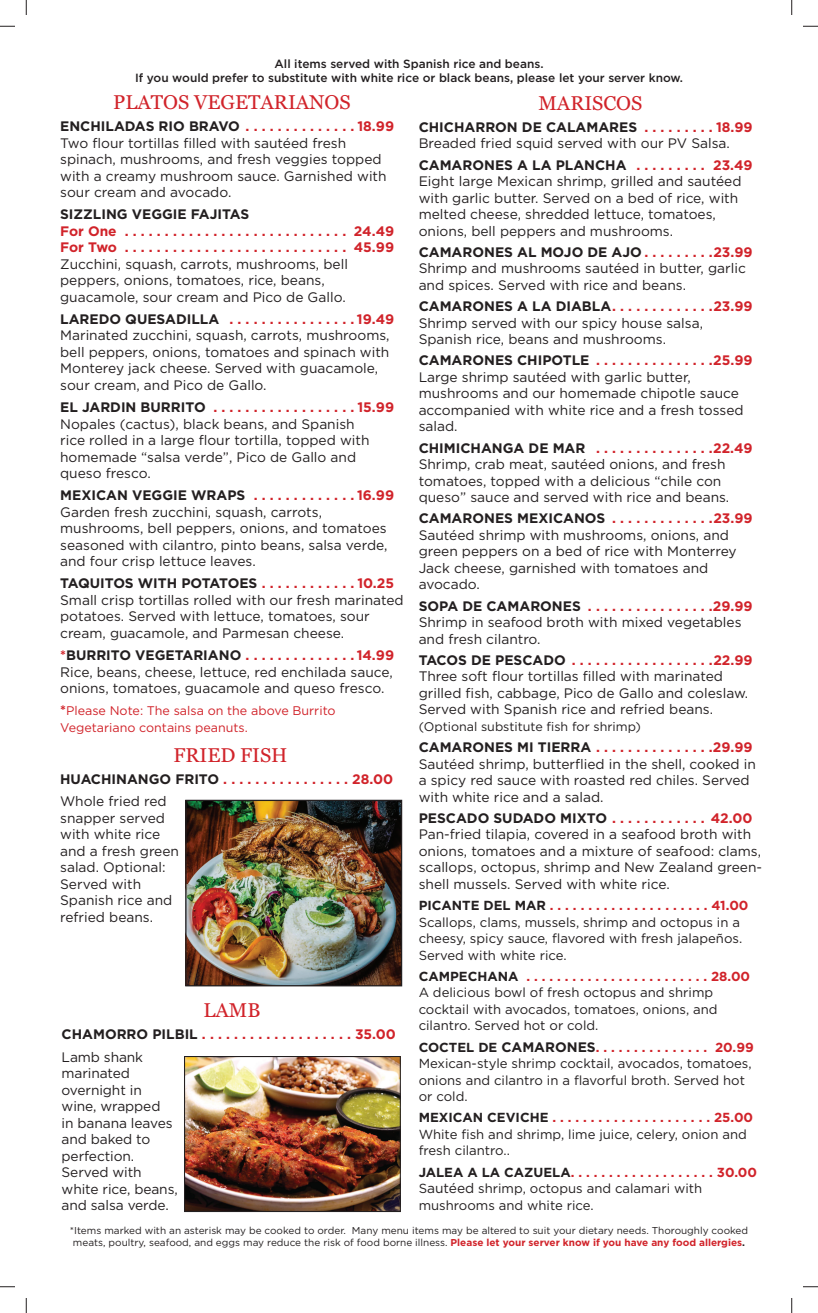
<style>
.page{position:relative;width:818px;height:1313px;background:#fff}
.page>*{position:absolute;margin:0;border:0;box-sizing:border-box;transform-origin:0 0}
.t1{font:20px "Georgia";color:#d1232a}
.t2{font:13.75px/16.5px "Gotham";color:#231f20}
.t3{font:700 13.75px/22.1px "Gotham";color:#d1232a}
.t4{font:700 13.75px "Gotham";color:#231f20}
.t5{font:13.12px/16.5px "Gotham";color:#231f20}
.t6{font:12.5px/16.5px "Gotham";color:#d1232a}
.t7{font:12.5px "Gotham";color:#231f20}
.t8{font:500 11.88px/13.8px "Gotham";color:#231f20;text-align:center}
.t9{font:10px/12px "Gotham";color:#231f20;text-align:center}
.s1{font-weight:700}
.s2{font-weight:700;color:#d1232a}
.s3{font-weight:700;font-size:13.75px}
.s4{color:#231f20}
.s5{font-weight:400;color:#231f20}
.s6{font-size:13.75px}
</style>
<div class="page">
<img style="left:186px;top:1058px;width:213px;height:152px">
<div style="left:184px;top:1056px;width:217px;height:156px;border:1px solid #231f20"></div>
<img style="left:187px;top:801px;width:213px;height:183px">
<div style="left:185px;top:799px;width:217px;height:187px;border:1px solid #231f20"></div>
<svg style="left:0;top:26px;width:15px;height:1px"></svg>
<svg style="left:26px;top:0;width:1px;height:15px"></svg>
<svg style="left:803px;top:26px;width:15px;height:1px"></svg>
<svg style="left:791px;top:0;width:1px;height:15px"></svg>
<svg style="left:0;top:1286px;width:15px;height:1px"></svg>
<svg style="left:26px;top:1298px;width:1px;height:14px"></svg>
<svg style="left:803px;top:1286px;width:15px;height:1px"></svg>
<svg style="left:791px;top:1298px;width:1px;height:14px"></svg>
<p class="t8" style="left:135px;top:57px;width:549px">All items served with Spanish rice and beans.<br>If you would prefer to substitute with white rice or black beans, please let your server know.</p>
<h1 class="t1" style="left:113px;top:87px;width:239px">PLATOS VEGETARIANOS</h1>
<p class="t2" style="left:60px;top:118px;width:335px"><span class="s1">ENCHILADAS RIO BRAVO</span> <span class="s2">. . . . . . . . . . . . . 18.99<br></span>Two flour tortillas filled with sautéed fresh spinach, mushrooms, and fresh veggies topped with a creamy mushroom sauce. Garnished with sour cream and avocado.</p>
<p class="t4" style="left:60px;top:205px;width:191px">SIZZLING VEGGIE FAJITAS</p>
<p class="t3" style="left:60px;top:222px;width:335px;line-height:16.5px">For One . . . . . . . . . . . . . . . . . . . . . . . . . . . . 24.49<br>For Two . . . . . . . . . . . . . . . . . . . . . . . . . . . . 45.99</p>
<p class="t2" style="left:60px;top:255px;width:289px">Zucchini, squash, carrots, mushrooms, bell peppers, onions, tomatoes, rice, beans, guacamole, sour cream and Pico de Gallo.</p>
<p class="t2" style="left:60px;top:310px;width:335px"><span class="s1">LAREDO QUESADILLA</span> <span class="s2">. . . . . . . . . . . . . . . 19.49<br></span>Marinated zucchini, squash, carrots, mushrooms, bell peppers, onions, tomatoes and spinach with Monterey jack cheese. Served with guacamole, sour cream, and Pico de Gallo.</p>
<p class="t2" style="left:60px;top:398px;width:335px"><span class="s1">EL JARDIN BURRITO</span> <span class="s2">. . . . . . . . . . . . . . . . . 15.99<br></span>Nopales (cactus), black beans, and Spanish<br>rice rolled in a large flour tortilla, topped with homemade “salsa verde”, Pico de Gallo and queso fresco.</p>
<p class="t2" style="left:60px;top:487px;width:335px"><span class="s1">MEXICAN VEGGIE WRAPS</span> <span class="s2">. . . . . . . . . . . . 16.99<br></span>Garden fresh zucchini, squash, carrots, mushrooms, bell peppers, onions, and tomatoes seasoned with cilantro, pinto beans, salsa verde, and four crisp lettuce leaves.</p>
<p class="t2" style="left:60px;top:575px;width:345px"><span class="s1">TAQUITOS WITH POTATOES</span> <span class="s2">. . . . . . . . . . . 10.25<br></span>Small crisp tortillas rolled with our fresh marinated potatoes. Served with lettuce, tomatoes, sour cream, guacamole, and Parmesan cheese.</p>
<p class="t2" style="left:60px;top:646px;width:335px;text-align:justify"><span class="s2">*</span><span class="s1">BURRITO VEGETARIANO</span> <span class="s2">. . . . . . . . . . . . . 14.99<br></span>Rice, beans, cheese, lettuce, red enchilada sauce, onions, tomatoes, guacamole and queso fresco.</p>
<p class="t6" style="left:60px;top:702px;width:277px"><span class="s3">*</span>Please Note: The salsa on the above Burrito<br>Vegetariano contains peanuts.</p>
<h1 class="t1" style="left:173px;top:740px;width:115px">FRIED FISH</h1>
<p class="t3" style="left:60px;top:768px;width:334px"><span class="s4">HUACHINANGO FRITO</span> . . . . . . . . . . . . . . . . 28.00<br><span class="s5">Whole fried red</span></p>
<p class="t2" style="left:60px;top:809px;width:120px">snapper served with white rice and a fresh green salad. Optional:<br>Served with<br>Spanish rice and refried beans.</p>
<h1 class="t1" style="left:203px;top:995px;width:59px">LAMB</h1>
<p class="t3" style="left:62px;top:1023px;width:336px"><span class="s4">CHAMORRO PILBIL</span> ................... 35.00<br><span class="s5">Lamb shank</span></p>
<p class="t2" style="left:62px;top:1064px;width:118px">marinated overnight in wine, wrapped<br>in banana leaves and baked to perfection.<br>Served with white rice, beans, and salsa verde.</p>
<h1 class="t1" style="left:538px;top:88px;width:105px">MARISCOS</h1>
<p class="t2" style="left:418px;top:118px;width:335px"><span class="s1">CHICHARRON DE CALAMARES</span> <span class="s2">. . . . . . . . 18.99<br></span>Breaded fried squid served with our PV Salsa.</p>
<p class="t2" style="left:418px;top:156px;width:335px"><span class="s1">CAMARONES A LA PLANCHA</span> <span class="s2">. . . . . . . . . 23.49<br></span>Eight large Mexican shrimp, grilled and sautéed with garlic butter. Served on a bed of rice, with melted cheese, shredded lettuce, tomatoes, onions, bell peppers and mushrooms.</p>
<p class="t2" style="left:418px;top:243px;width:335px"><span class="s1">CAMARONES AL MOJO DE AJO</span> <span class="s2">. . . . . . . . 23.99<br></span>Shrimp and mushrooms sautéed in butter, garlic and spices. Served with rice and beans.</p>
<p class="t2" style="left:418px;top:298px;width:335px"><span class="s1">CAMARONES A LA DIABLA</span> <span class="s2">. . . . . . . . . . . . 23.99<br></span>Shrimp served with our spicy house salsa,<br>Spanish rice, beans and mushrooms.</p>
<p class="t2" style="left:418px;top:352px;width:335px"><span class="s1">CAMARONES CHIPOTLE</span> <span class="s2">. . . . . . . . . . . . . . 25.99<br></span>Large shrimp sautéed with garlic butter, mushrooms and our homemade chipotle sauce accompanied with white rice and a fresh tossed salad.</p>
<p class="t2" style="left:418px;top:439px;width:335px"><span class="s1">CHIMICHANGA DE MAR</span> <span class="s2">. . . . . . . . . . . . . . 22.49<br></span>Shrimp, crab meat, sautéed onions, and fresh tomatoes, topped with a delicious “chile con queso” sauce and served with rice and beans.</p>
<p class="t2" style="left:418px;top:510px;width:335px"><span class="s1">CAMARONES MEXICANOS</span> <span class="s2">. . . . . . . . . . . . 23.99<br></span>Sautéed shrimp with mushrooms, onions, and green peppers on a bed of rice with Monterrey Jack cheese, garnished with tomatoes and avocado.</p>
<p class="t2" style="left:418px;top:597px;width:335px"><span class="s1">SOPA DE CAMARONES</span> <span class="s2">. . . . . . . . . . . . . . . 29.99<br></span>Shrimp in seafood broth with mixed vegetables and fresh cilantro.</p>
<p class="t2" style="left:418px;top:651px;width:335px"><span class="s1">TACOS DE PESCADO</span> <span class="s2">. . . . . . . . . . . . . . . . . 22.99<br></span>Three soft flour tortillas filled with marinated grilled fish, cabbage, Pico de Gallo and coleslaw.<br>Served with Spanish rice and refried beans.</p>
<p class="t7" style="left:418px;top:718px;width:224px">(Optional substitute fish for shrimp)</p>
<p class="t2" style="left:418px;top:738px;width:339px"><span class="s1">CAMARONES MI TIERRA</span> <span class="s2">. . . . . . . . . . . . . . 29.99<br></span>Sautéed shrimp, butterflied in the shell, cooked in a spicy red sauce with roasted red chiles. Served with white rice and a salad.</p>
<p class="t2" style="left:418px;top:809px;width:344px"><span class="s1">PESCADO SUDADO MIXTO</span> <span class="s2">. . . . . . . . . . . . 42.00<br></span>Pan-fried tilapia, covered in a seafood broth with onions, tomatoes and a mixture of seafood: clams, scallops, octopus, shrimp and New Zealand green&shy;shell mussels. Served with white rice.</p>
<p class="t5" style="left:418px;top:897px;width:331px"><span class="s1">PICANTE DEL MAR</span> <span class="s2">..................... 41.00<br></span>Scallops, clams, mussels, shrimp and octopus in a cheesy, spicy sauce, flavored with fresh jalapeños.<br>Served with white rice.</p>
<p class="t5" style="left:418px;top:967px;width:333px"><span class="s1">CAMPECHANA</span> <span class="s2">........................ 28.00<br></span>A delicious bowl of fresh octopus and shrimp cocktail with avocados, tomatoes, onions, and cilantro. Served hot or cold.</p>
<p class="t5" style="left:418px;top:1038px;width:336px"><span class="s1">COCTEL DE</span> <span class="s3">CAMARONES</span><span class="s2">. . . . . . . . . . . . . . . 20.99<br></span>Mexican-style shrimp cocktail, avocados, tomatoes, onions and cilantro in a flavorful broth. Served hot or cold.</p>
<p class="t5" style="left:418px;top:1109px;width:336px"><span class="s1">MEXICAN CEVICHE</span> <span class="s2">..................... 25.00<br></span>White fish and shrimp, lime juice, celery, onion and fresh cilantro..</p>
<p class="t5" style="left:418px;top:1163px;width:340px"><span class="s1">JALEA A LA CAZUELA</span><span class="s2">................... 30.00<br></span>S<span class="s6">autéed</span> shrimp, octopus and calamari with mushrooms and white rice.</p>
<p class="t9" style="left:70px;top:1224px;width:679px">*Items marked with an asterisk may be cooked to order. Many menu items may be altered to suit your dietary needs. Thoroughly cooked meats, poultry, seafood, and eggs may reduce the risk of food borne illness. <span class="s2">Please let your server know if you have any food allergies</span><span class="s1">.</span></p>
</div>
